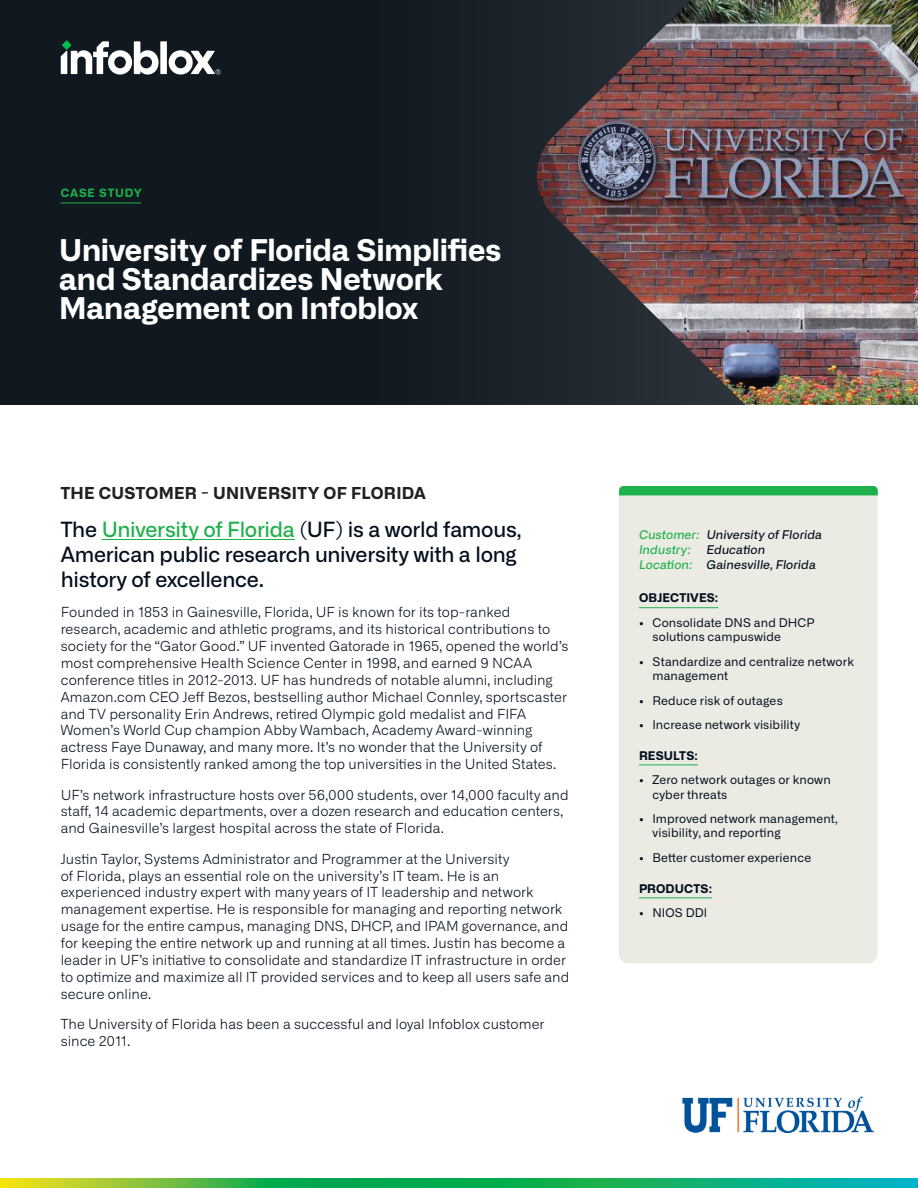
<style>
.page{position:relative;width:918px;height:1188px;background:#fff}
.page>*{position:absolute;margin:0;border:0;box-sizing:border-box;transform-origin:0 0}
.Title{font:700 30px/28.8px "Alliance No.2";letter-spacing:-.005em;color:#fff}
.Intro_sub_title{font:500 21px/24.8px "Alliance No.1";letter-spacing:-.015em;color:#030f1e}
.Intro_Title{font:700 16.5px "Alliance No.2";letter-spacing:.015em;color:#231f20}
.Body_text{font:300 13.8px/16.8px "Alliance No.1";letter-spacing:.005em;color:#030f1e}
.t1{font:12px/14.7px "Alliance No.1";letter-spacing:.01em;color:#030f1e}
.t2{font:italic 500 12px/15px "Alliance No.2";letter-spacing:.01em;color:#030f1e}
.Side-bar_Section{font:700 12px "Alliance No.2";letter-spacing:.01em;color:#030f1e}
.t3{font:700 11.55px "Alliance No.2";letter-spacing:.065em;color:#1eb14b}
.s1{color:#1eb14b}
</style>
<div class="page">
<svg style="left:0;top:1179px;width:918px;height:9px;background:#2eb45c"></svg>
<div style="left:0;top:0;width:918px;height:405px;background:#101820"></div>
<img style="left:534px;top:0;width:384px;height:405px">
<div style="left:160px;top:41px;width:7px;height:33px;background:#fff"></div>
<svg style="left:169px;top:50px;width:52px;height:24px"></svg>
<svg style="left:61px;top:41px;width:98px;height:33px"></svg>
<hr style="left:61px;top:203px;width:80px;height:1px;background:#1eb14b">
<hr style="left:102px;top:539px;width:193px;height:1px;background:#1eb14b">
<div style="left:619px;top:495px;width:259px;height:468px;background:#ebebe4"></div>
<hr style="left:639px;top:607px;width:79px;height:1px;background:#1eb14b">
<hr style="left:639px;top:765px;width:59px;height:1px;background:#1eb14b">
<hr style="left:639px;top:897px;width:73px;height:1px;background:#1eb14b">
<div style="left:619px;top:486px;width:259px;height:9px;background:#1eb14b"></div>
<img style="left:682px;top:1096px;width:192px;height:36px">
<p class="t3" style="left:61px;top:185px;width:83px">CASE STUDY</p>
<p class="Title" style="left:59px;top:236px;width:444px">University of Florida Simplifies and Standardizes Network<br>Management on Infoblox</p>
<p class="Intro_Title" style="left:61px;top:482px;width:367px">THE CUSTOMER - UNIVERSITY OF FLORIDA</p>
<p class="Intro_sub_title" style="left:61px;top:517px;width:462px">The <span class="s1">University of Florida</span> (UF) is a world famous,<br>American public research university with a long history of excellence.</p>
<p class="Body_text" style="left:61px;top:604px;width:509px">Founded in 1853 in Gainesville, Florida, UF is known for its top-ranked research, academic and athletic programs, and its historical contributions to society for the “Gator Good.” UF invented Gatorade in 1965, opened the world’s most comprehensive Health Science Center in 1998, and earned 9 NCAA conference titles in 2012-2013. UF has hundreds of notable alumni, including Amazon.com CEO Jeff Bezos, bestselling author Michael Connley, sportscaster and TV personality Erin Andrews, retired Olympic gold medalist and FIFA Women’s World Cup champion Abby Wambach, Academy Award-winning actress Faye Dunaway, and many more. It’s no wonder that the University of Florida is consistently ranked among the top universities in the United States.</p>
<p class="Body_text" style="left:61px;top:786px;width:510px">UF’s network infrastructure hosts over 56,000 students, over 14,000 faculty and staff, 14 academic departments, over a dozen research and education centers, and Gainesville’s largest hospital across the state of Florida.</p>
<p class="Body_text" style="left:61px;top:850px;width:510px">Justin Taylor, Systems Administrator and Programmer at the University<br>of Florida, plays an essential role on the university’s IT team. He is an experienced industry expert with many years of IT leadership and network management expertise. He is responsible for managing and reporting network usage for the entire campus, managing DNS, DHCP, and IPAM governance, and for keeping the entire network up and running at all times. Justin has become a leader in UF’s initiative to consolidate and standardize IT infrastructure in order to optimize and maximize all IT provided services and to keep all users safe and secure online.</p>
<p class="Body_text" style="left:61px;top:1016px;width:485px">The University of Florida has been a successful and loyal Infoblox customer since 2011.</p>
<p class="t2" style="left:639px;top:527px;width:185px"><span class="s1">Customer:</span> University of Florida<br><span class="s1">Industry:</span></p>
<p class="t2" style="left:639px;top:542px;width:178px;text-indent:68px">Education<br><span class="s1">Location:</span> Gainesville, Florida</p>
<p class="Side-bar_Section" style="left:639px;top:590px;width:81px">OBJECTIVES:</p>
<p class="t1" style="left:652px;top:615px;width:164px;text-indent:-14px">• Consolidate DNS and DHCP solutions campuswide</p>
<p class="t1" style="left:652px;top:654px;width:203px;text-indent:-14px">• Standardize and centralize network management</p>
<p class="t1" style="left:639px;top:693px;width:145px">• Reduce risk of outages</p>
<p class="t1" style="left:639px;top:717px;width:163px">• Increase network visibility</p>
<p class="Side-bar_Section" style="left:639px;top:747px;width:60px">RESULTS:</p>
<p class="t1" style="left:652px;top:772px;width:180px;text-indent:-14px">• Zero network outages or known cyber threats</p>
<p class="t1" style="left:652px;top:811px;width:187px;text-indent:-14px">• Improved network management, visibility, and reporting</p>
<p class="t1" style="left:639px;top:850px;width:174px">• Better customer experience</p>
<p class="Side-bar_Section" style="left:639px;top:880px;width:75px">PRODUCTS:</p>
<p class="t1" style="left:639px;top:905px;width:70px">• NIOS DDI</p>
</div>
